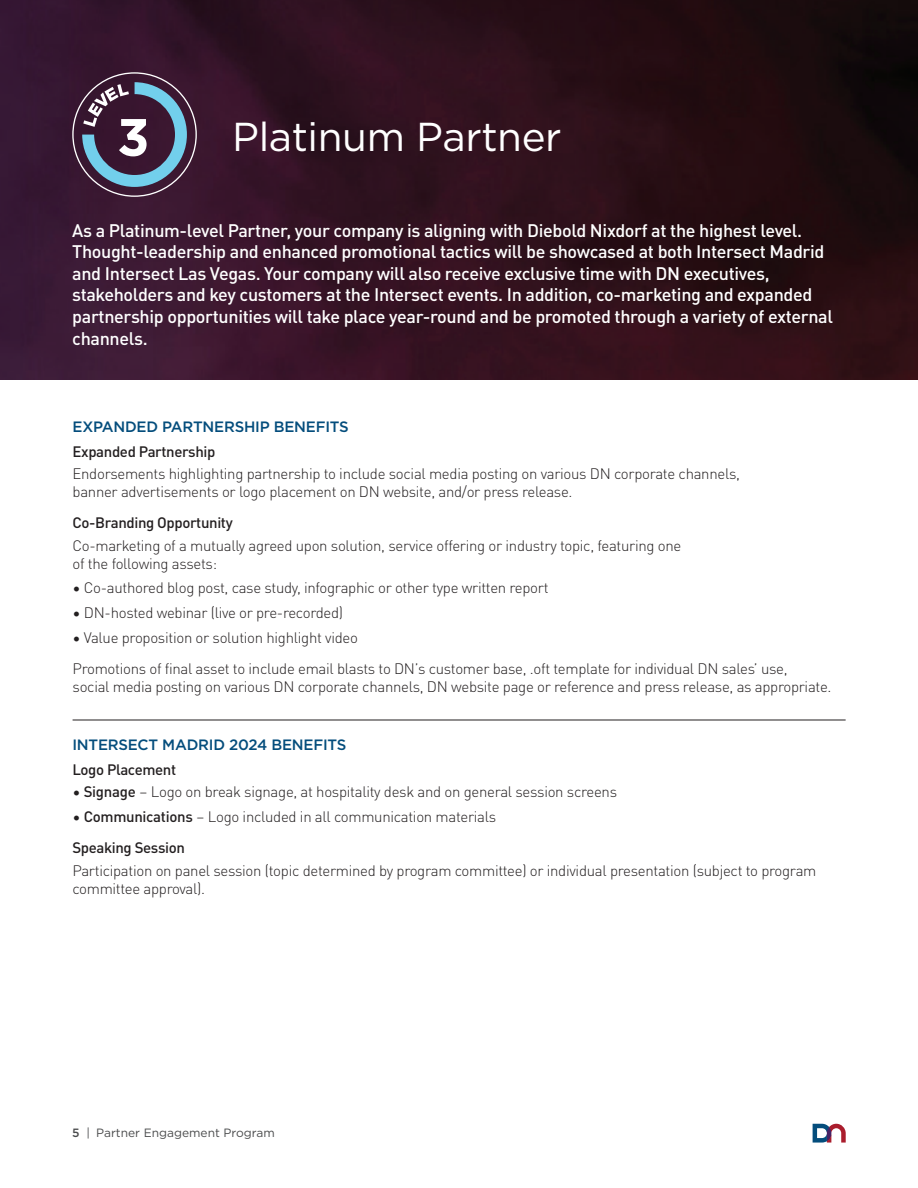
<style>
.page{position:relative;width:918px;height:1188px;background:#fff}
.page>*{position:absolute;margin:0;border:0;box-sizing:border-box;transform-origin:0 0}
.t1{font:700 52.5px "Gotham";color:#fff}
.t2{font:40.35px "Gotham";letter-spacing:-.01em;color:#fff}
.t3{font:500 18px/21.6px "DIN Pro";letter-spacing:-.02em;color:#fff}
.t4{font:300 15px/18px "DIN Pro";letter-spacing:-.02em;color:#231f20}
.t5{font:500 15px "Gotham";letter-spacing:-.015em;color:#044d7c}
.t6{font:500 15px "DIN Pro";letter-spacing:-.025em;color:#231f20}
.t7{font:12px "Gotham";color:#4b4c4d}
.s1{font-weight:500}
</style>
<div class="page">
<svg style="left:813px;top:1124px;width:33px;height:19px"></svg>
<img style="left:0;top:0;width:918px;height:380px">
<svg style="left:72px;top:72px;width:125px;height:125px;background:#4d425a"></svg>
<hr style="left:73px;top:720px;width:773px;height:1px;background:#231f20">
<h1 class="t1" style="left:117px;top:102px;width:34px">3</h1>
<h2 class="t2" style="left:232px;top:111px;width:331px">Platinum Partner</h2>
<p class="t3" style="left:72px;top:218px;width:762px">As a Platinum-level Partner, your company is aligning with Diebold Nixdorf at the highest level.<br>Thought-leadership and enhanced promotional tactics will be showcased at both Intersect Madrid and Intersect Las Vegas. Your company will also receive exclusive time with DN executives, stakeholders and key customers at the Intersect events. In addition, co-marketing and expanded partnership opportunities will take place year-round and be promoted through a variety of external channels.</p>
<p class="t5" style="left:73px;top:417px;width:278px">EXPANDED PARTNERSHIP BENEFITS</p>
<p class="t6" style="left:73px;top:440px;width:144px">Expanded Partnership</p>
<p class="t4" style="left:73px;top:463px;width:669px">Endorsements highlighting partnership to include social media posting on various DN corporate channels, banner advertisements or logo placement on DN website, and/or press release.</p>
<p class="t6" style="left:73px;top:511px;width:162px">Co-Branding Opportunity</p>
<p class="t4" style="left:73px;top:535px;width:610px">Co-marketing of a mutually agreed upon solution, service offering or industry topic, featuring one of the following assets:</p>
<p class="t4" style="left:73px;top:578px;width:477px">• Co-authored blog post, case study, infographic or other type written report</p>
<p class="t4" style="left:73px;top:603px;width:272px">• DN-hosted webinar (live or pre-recorded)</p>
<p class="t4" style="left:73px;top:621px;width:717px;line-height:31.5px">• Value proposition or solution highlight video<br>Promotions of final asset to include email blasts to DN’s customer base, .oft template for individual DN sales’ use,</p>
<p class="t4" style="left:73px;top:677px;width:761px">social media posting on various DN corporate channels, DN website page or reference and press release, as appropriate.</p>
<p class="t5" style="left:72px;top:735px;width:276px">INTERSECT MADRID 2024 BENEFITS</p>
<p class="t6" style="left:72px;top:758px;width:105px">Logo Placement</p>
<p class="t4" style="left:72px;top:782px;width:546px">• <span class="s1">Signage</span> – Logo on break signage, at hospitality desk and on general session screens</p>
<p class="t4" style="left:72px;top:800px;width:425px;line-height:31.5px">• <span class="s1">Communications</span> – Logo included in all communication materials<br><span class="s1">Speaking Session</span></p>
<p class="t4" style="left:72px;top:860px;width:746px">Participation on panel session (topic determined by program committee) or individual presentation (subject to program committee approval).</p>
<p class="t7" style="left:72px;top:1125px;width:204px"><span class="s1">5</span> | Partner Engagement Program</p>
</div>
